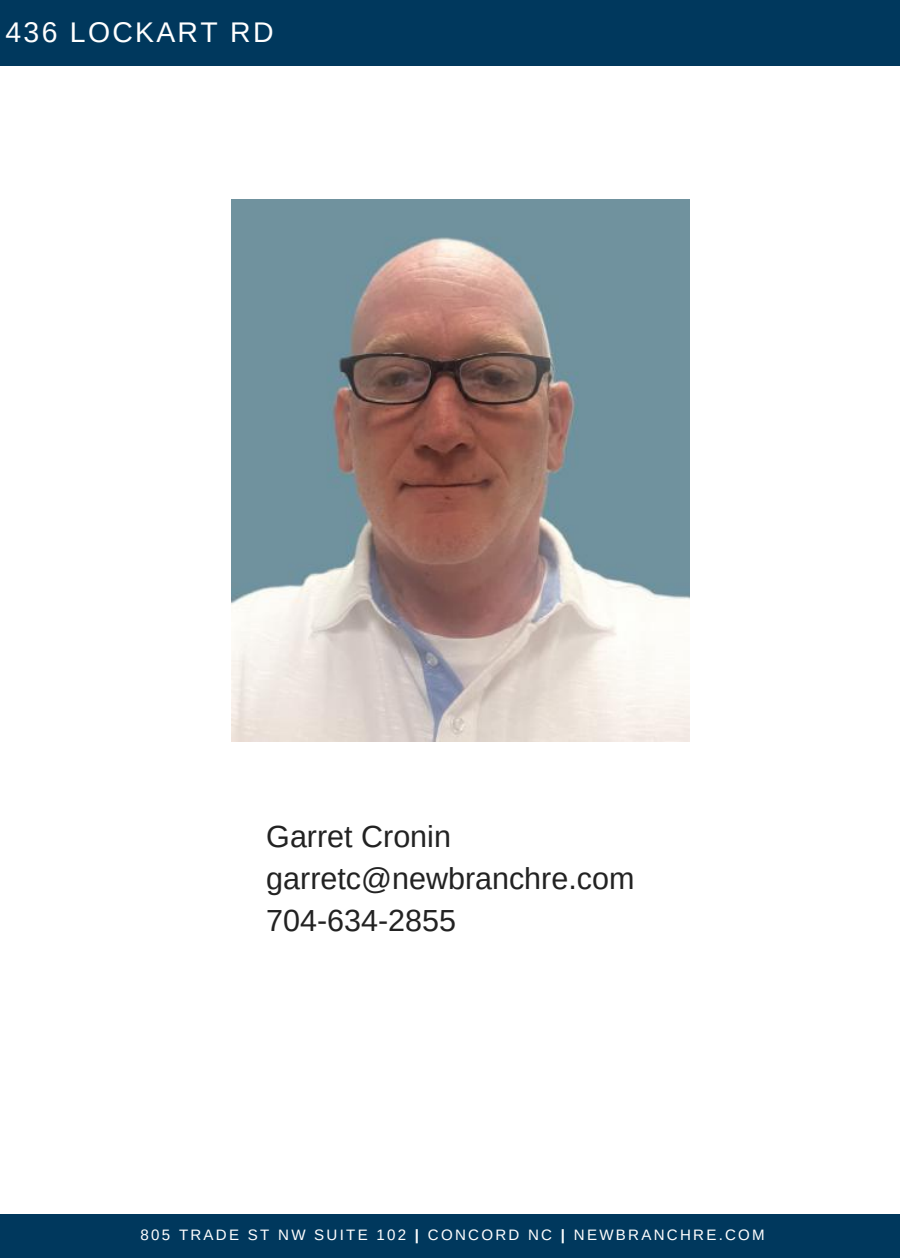
<style>
.page{position:relative;width:900px;height:1260px;background:#fff}
.page>*{position:absolute;margin:0;border:0;box-sizing:border-box;transform-origin:0 0}
.t1{font:30.5px/42px "Arimo";color:#222}
.t2{font:28.5px "Arimo";letter-spacing:.08em;color:#fff}
.t3{font:15px "Arimo";letter-spacing:.15em;color:#fff}
.s1{font-weight:700}
</style>
<div class="page">
<div style="left:0;top:0;width:900px;height:65px;background:#00385d"></div>
<div style="left:0;top:1214px;width:900px;height:43px;background:#00385d"></div>
<img style="left:232px;top:200px;width:457px;height:541px">
<p class="t2" style="left:6px;top:16px;width:270px">436 LOCKART RD</p>
<p class="t1" style="left:266px;top:815px;width:370px">Garret Cronin garretc@newbranchre.com<br>704-634-2855</p>
<p class="t3" style="left:141px;top:1226px;width:626px">805 TRADE ST NW SUITE 102 <span class="s1">|</span> CONCORD NC <span class="s1">|</span> NEWBRANCHRE.COM</p>
</div>
